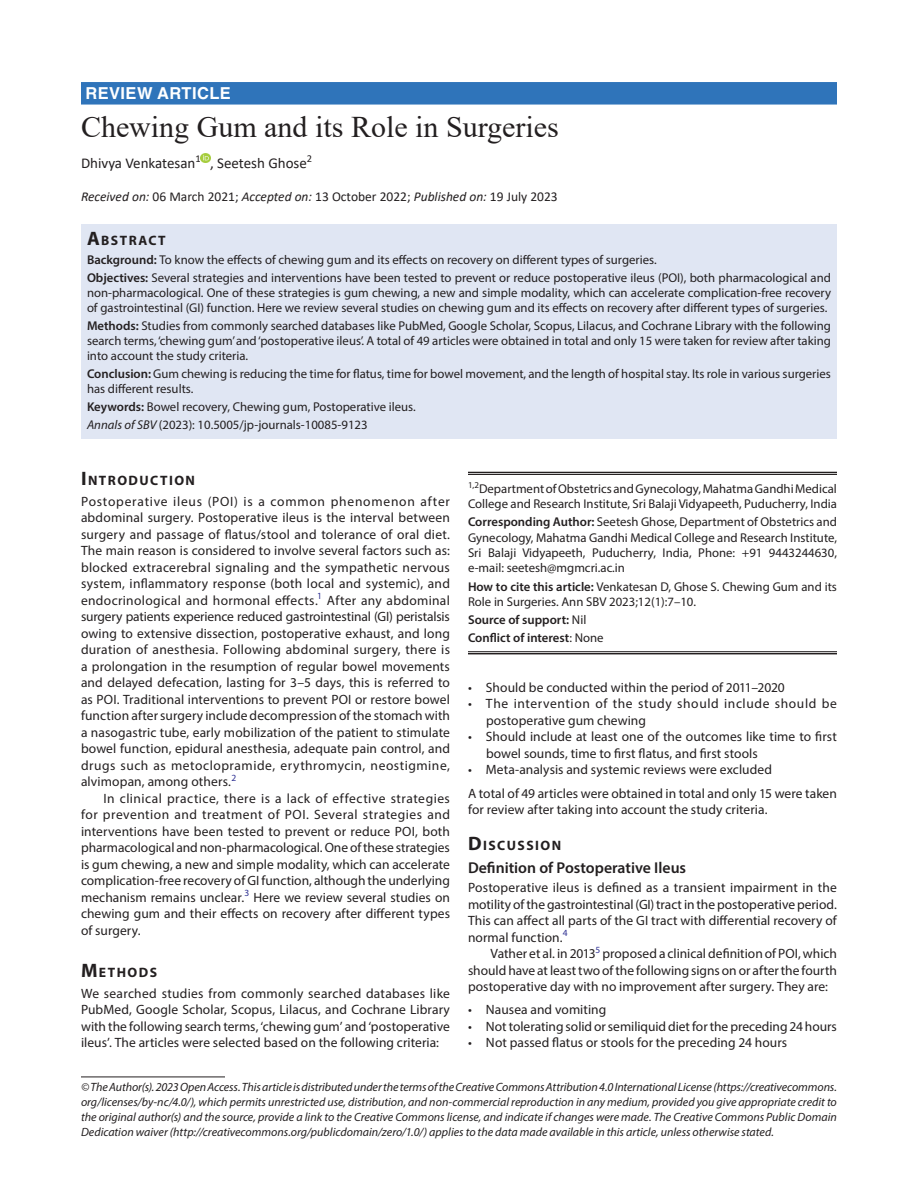
<style>
.page{position:relative;width:918px;height:1188px;background:#fff}
.page>*{position:absolute;margin:0;border:0;box-sizing:border-box;transform-origin:0 0}
.t1{font:30px "Times New Roman";color:#231f20}
.ArticleType{font:700 16.5px "Helvetica LT Std";letter-spacing:.025em;color:#fff}
.Head-2-stk{font:600 15.75px "Myriad Pro";color:#231f20}
.AuthorName{font:15px "Calibri";color:#231f20}
.Head-1{font:700 13.65px "Myriad Pro";letter-spacing:.105em;color:#231f20}
.AbstractTitle{font:700 13.65px "Myriad Pro";letter-spacing:.105em;color:#231f20}
.Para-NoIndent{font:13.5px/16.5px "Myriad Pro";letter-spacing:.005em;color:#231f20;text-align:justify}
.Para-Indent{font:13.5px/16.5px "Myriad Pro";letter-spacing:.005em;color:#231f20;text-align:justify}
.List-Bullet{font:13.5px/16.5px "Myriad Pro";letter-spacing:.005em;color:#231f20}
.PAS_History{font:13.5px "Calibri";color:#231f20}
.List-Bullet-2{font:13.5px/16.5px "Myriad Pro";letter-spacing:.04em;color:#231f20}
.List-Bullet-first{font:13.5px "Myriad Pro";letter-spacing:.005em;color:#231f20}
.List-Bullet-last{font:13.5px "Myriad Pro";letter-spacing:.005em;color:#231f20}
.Abstract-Para-first{font:12.75px/15px "Myriad Pro";color:#231f20;text-align:justify}
.Corresponding_Author{font:12.75px/15.3px "Myriad Pro";color:#231f20;text-align:justify}
.Affiliation-first{font:12.75px/15.3px "Myriad Pro";color:#231f20}
.How_to_Cite{font:12.75px/15.3px "Myriad Pro";color:#231f20}
.Keywords{font:12.75px "Myriad Pro";color:#231f20}
.JT_DOI{font:12.75px "Myriad Pro";color:#231f20}
.COI{font:600 12.75px "Myriad Pro";color:#231f20}
.Source{font:600 12.75px "Myriad Pro";color:#231f20}
.FootNote{font:italic 12px/15px "Myriad Pro";color:#231f20;text-align:justify}
.s1{font-style:italic}
.s2{font-size:19.5px}
.s3{font-weight:600}
.s4{font-weight:400}
</style>
<div class="page">
<div style="left:81px;top:82px;width:756px;height:23px;background:#2f74ba"></div>
<div style="left:81px;top:224px;width:756px;height:26px;background:#e0e6f3"></div>
<div style="left:81px;top:249px;width:756px;height:24px;background:#e0e6f3"></div>
<div style="left:81px;top:267px;width:756px;height:54px;background:#e0e6f3"></div>
<div style="left:81px;top:315px;width:756px;height:54px;background:#e0e6f3"></div>
<div style="left:81px;top:363px;width:756px;height:39px;background:#e0e6f3"></div>
<div style="left:81px;top:396px;width:756px;height:24px;background:#e0e6f3"></div>
<div style="left:81px;top:414px;width:756px;height:24px;background:#e0e6f3"></div>
<svg style="left:201px;top:153px;width:9px;height:9px"></svg>
<hr style="left:81px;top:1077px;width:144px;height:1px;background:#231f20">
<hr style="left:468px;top:472px;width:369px;height:1px;background:#231f20">
<hr style="left:468px;top:474px;width:369px;height:1px;background:#231f20">
<hr style="left:468px;top:651px;width:369px;height:1px;background:#231f20">
<hr style="left:468px;top:653px;width:369px;height:1px;background:#231f20">
<p class="ArticleType" style="left:86px;top:83px;width:147px">REVIEW ARTICLE</p>
<p class="t1" style="left:81px;top:106px;width:479px">Chewing Gum and its Role in Surgeries</p>
<p class="AuthorName" style="left:81px;top:153px;width:233px">Dhivya Venkatesan<sup>1</sup> , Seetesh Ghose<sup>2</sup></p>
<p class="PAS_History" style="left:81px;top:187px;width:478px"><span class="s1">Received on:</span> 06 March 2021; <span class="s1">Accepted on:</span> 13 October 2022; <span class="s1">Published on:</span> 19 July 2023</p>
<p class="AbstractTitle" style="left:87px;top:231px;width:80px"><span class="s2">A</span>BSTRACT</p>
<p class="Abstract-Para-first" style="left:87px;top:252px;width:571px"><span class="s3">Background:</span> To know the effects of chewing gum and its effects on recovery on different types of surgeries.</p>
<p class="Abstract-Para-first" style="left:87px;top:270px;width:746px"><span class="s3">Objectives:</span> Several strategies and interventions have been tested to prevent or reduce postoperative ileus (POI), both pharmacological and non-pharmacological. One of these strategies is gum chewing, a new and simple modality, which can accelerate complication-free recovery of gastrointestinal (GI) function. Here we review several studies on chewing gum and its effects on recovery after different types of surgeries.</p>
<p class="Abstract-Para-first" style="left:87px;top:318px;width:746px"><span class="s3">Methods:</span> Studies from commonly searched databases like PubMed, Google Scholar, Scopus, Lilacus, and Cochrane Library with the following search terms, ‘chewing gum’ and ‘postoperative ileus’. A total of 49 articles were obtained in total and only 15 were taken for review after taking into account the study criteria.</p>
<p class="Abstract-Para-first" style="left:87px;top:366px;width:745px"><span class="s3">Conclusion:</span> Gum chewing is reducing the time for flatus, time for bowel movement, and the length of hospital stay. Its role in various surgeries has different results.</p>
<p class="Keywords" style="left:87px;top:399px;width:330px"><span class="s3">Keywords:</span> Bowel recovery, Chewing gum, Postoperative ileus.</p>
<p class="JT_DOI" style="left:87px;top:417px;width:282px"><span class="s1">Annals of SBV</span> (2023): 10.5005/jp-journals-10085-9123</p>
<p class="Head-1" style="left:81px;top:471px;width:116px"><span class="s2">I</span>NTRODUCTION</p>
<p class="Para-NoIndent" style="left:81px;top:493px;width:371px">Postoperative ileus (POI) is a common phenomenon after abdominal surgery. Postoperative ileus is the interval between surgery and passage of flatus/stool and tolerance of oral diet.<br>The main reason is considered to involve several factors such as: blocked extracerebral signaling and the sympathetic nervous system, inflammatory response (both local and systemic), and endocrinological and hormonal effects.<sup>1</sup> After any abdominal surgery patients experience reduced gastrointestinal (GI) peristalsis owing to extensive dissection, postoperative exhaust, and long duration of anesthesia. Following abdominal surgery, there is a prolongation in the resumption of regular bowel movements and delayed defecation, lasting for 3–5 days, this is referred to as POI. Traditional interventions to prevent POI or restore bowel function after surgery include decompression of the stomach with a nasogastric tube, early mobilization of the patient to stimulate bowel function, epidural anesthesia, adequate pain control, and drugs such as metoclopramide, erythromycin, neostigmine, alvimopan, among others.<sup>2</sup></p>
<p class="Para-Indent" style="left:81px;top:790px;width:371px;text-indent:22px">In clinical practice, there is a lack of effective strategies for prevention and treatment of POI. Several strategies and interventions have been tested to prevent or reduce POI, both pharmacological and non-pharmacological. One of these strategies is gum chewing, a new and simple modality, which can accelerate complication-free recovery of GI function, although the underlying mechanism remains unclear.<sup>3</sup> Here we review several studies on chewing gum and their effects on recovery after different types of surgery.</p>
<p class="Head-1" style="left:81px;top:963px;width:78px"><span class="s2">M</span>ETHODS</p>
<p class="Para-NoIndent" style="left:81px;top:985px;width:370px">We searched studies from commonly searched databases like PubMed, Google Scholar, Scopus, Lilacus, and Cochrane Library with the following search terms, ‘chewing gum’ and ‘postoperative ileus’. The articles were selected based on the following criteria:</p>
<p class="Affiliation-first" style="left:468px;top:481px;width:371px"><sup>1,2</sup>Department of Obstetrics and Gynecology, Mahatma Gandhi Medical<br>College and Research Institute, Sri Balaji Vidyapeeth, Puducherry, India</p>
<p class="Corresponding_Author" style="left:468px;top:514px;width:371px"><span class="s3">Corresponding Author:</span> Seetesh Ghose, Department of Obstetrics and Gynecology, Mahatma Gandhi Medical College and Research Institute, Sri Balaji Vidyapeeth, Puducherry, India, Phone: +91 9443244630, e-mail: seetesh@mgmcri.ac.in</p>
<p class="How_to_Cite" style="left:468px;top:578px;width:371px"><span class="s3">How to cite this article:</span> Venkatesan D, Ghose S. Chewing Gum and its<br>Role in Surgeries. Ann SBV 2023;12(1):7–10.</p>
<p class="Source" style="left:468px;top:612px;width:120px">Source of support: <span class="s4">Nil</span></p>
<p class="COI" style="left:468px;top:630px;width:137px">Conflict of interest<span class="s4">: None</span></p>
<p class="List-Bullet-first" style="left:468px;top:679px;width:318px">• Should be conducted within the period of 2011–2020</p>
<p class="List-Bullet-2" style="left:486px;top:695px;width:353px;text-indent:-18px">• The intervention of the study should include should be postoperative gum chewing</p>
<p class="List-Bullet" style="left:486px;top:728px;width:352px;text-indent:-18px">• Should include at least one of the outcomes like time to first bowel sounds, time to first flatus, and first stools</p>
<p class="List-Bullet-last" style="left:468px;top:762px;width:305px">• Meta-analysis and systemic reviews were excluded</p>
<p class="Para-NoIndent" style="left:468px;top:785px;width:370px">A total of 49 articles were obtained in total and only 15 were taken for review after taking into account the study criteria.</p>
<p class="Head-1" style="left:468px;top:837px;width:95px"><span class="s2">D</span>ISCUSSION</p>
<p class="Head-2-stk" style="left:468px;top:857px;width:220px">Definition of Postoperative Ileus</p>
<p class="Para-NoIndent" style="left:468px;top:879px;width:371px">Postoperative ileus is defined as a transient impairment in the motility of the gastrointestinal (GI) tract in the postoperative period.<br>This can affect all parts of the GI tract with differential recovery of normal function.<sup>4</sup></p>
<p class="Para-Indent" style="left:468px;top:945px;width:371px;text-indent:22px">Vather et al. in 2013<sup>5</sup> proposed a clinical definition of POI, which should have at least two of the following signs on or after the fourth postoperative day with no improvement after surgery. They are:</p>
<p class="List-Bullet-first" style="left:468px;top:1002px;width:140px">• Nausea and vomiting</p>
<p class="List-Bullet" style="left:468px;top:1018px;width:370px">• Not tolerating solid or semiliquid diet for the preceding 24 hours</p>
<p class="List-Bullet" style="left:468px;top:1034px;width:321px">• Not passed flatus or stools for the preceding 24 hours</p>
<p class="FootNote" style="left:81px;top:1079px;width:758px">© The Author(s). 2023 Open Access. This article is distributed under the terms of the Creative Commons Attribution 4.0 International License (https://creativecommons. org/licenses/by-nc/4.0/), which permits unrestricted use, distribution, and non-commercial reproduction in any medium, provided you give appropriate credit to the original author(s) and the source, provide a link to the Creative Commons license, and indicate if changes were made. The Creative Commons Public Domain Dedication waiver (http://creativecommons.org/publicdomain/zero/1.0/) applies to the data made available in this article, unless otherwise stated.</p>
</div>
